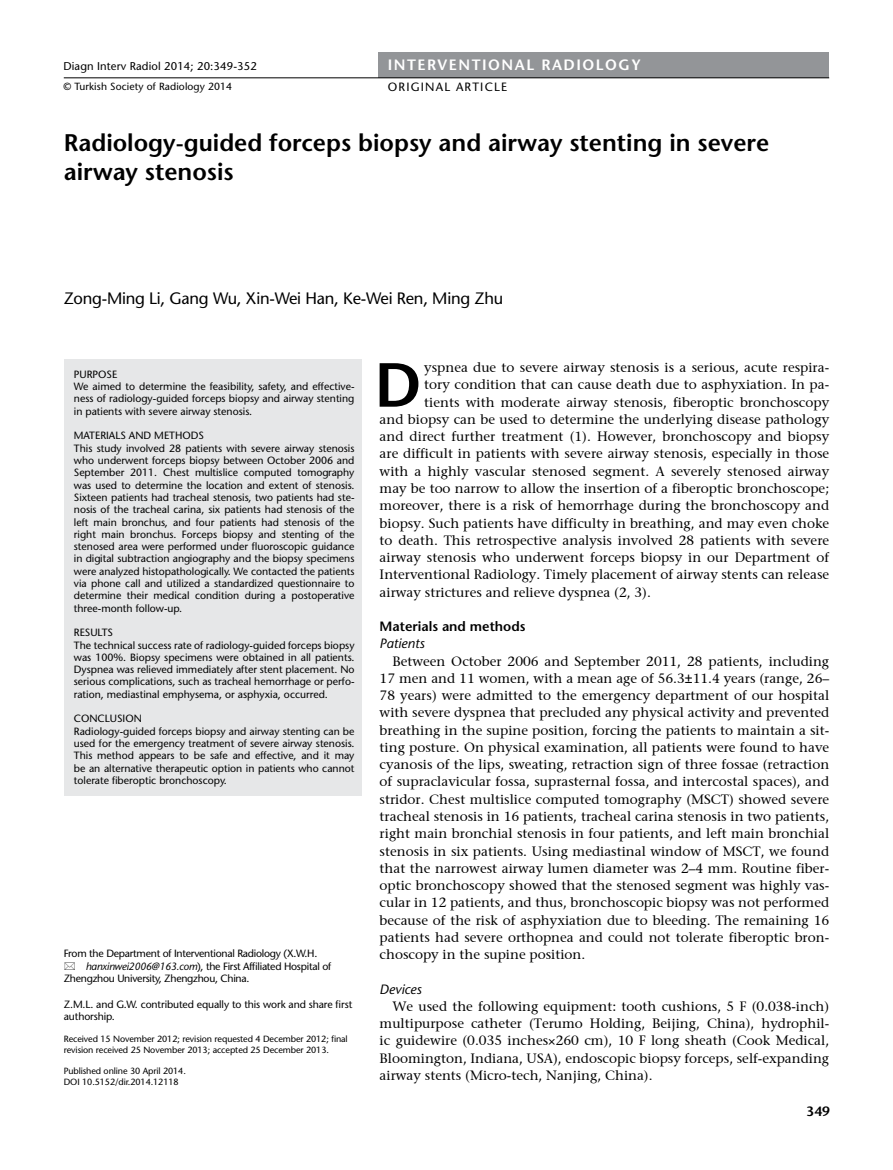
<style>
.page{position:relative;width:893px;height:1170px;background:#fff}
.page>*{position:absolute;margin:0;border:0;box-sizing:border-box;transform-origin:0 0}
.t1{font:600 62.1px "Stone Sans Std";color:#000}
.t2{font:600 24px/28.8px "Stone Sans Std";color:#000}
.t3{font:16.5px "Stone Sans Normal Tr";letter-spacing:-.015em;color:#000}
.t4{font:600 15px "Stone Sans Std";letter-spacing:.1em;color:#fff}
.t5{font:13.5px/17.2px "Stone Serif";color:#000;text-align:justify}
.t6{font:600 13.5px "Stone Sans Std";color:#000}
.t7{font:13.5px "Stone Sans Italic Tr";color:#000}
.t8{font:12px "Stone Sans Normal Tr";letter-spacing:.1em;color:#000}
.t9{font:11.25px "Stone Sans Normal Tr";letter-spacing:.01em;color:#000}
.t10{font:10.5px/12.3px "Stone Sans Normal Tr";color:#000}
.t11{font:10.5px "Stone Sans Normal Tr";letter-spacing:-.025em;color:#000}
.t12{font:10.35px "Stone Sans Normal Tr";letter-spacing:.01em;color:#000}
.t13{font:9px/10.8px "Stone Sans Normal Tr";letter-spacing:-.01em;color:#000}
.s1{font-family:"Stone Sans Italic Tr"}
.s2{font-family:"Stone Sans Std";font-weight:600}
</style>
<div class="page">
<div style="left:378px;top:52px;width:451px;height:26px;background:#939598"></div>
<hr style="left:64px;top:78px;width:765px;height:1px;background:#000">
<div style="left:64px;top:358px;width:297px;height:437px;background:#e6e7e8"></div>
<p class="t9" style="left:63px;top:59px;width:195px">Diagn Interv Radiol 2014; 20:349-352</p>
<p class="t12" style="left:63px;top:80px;width:170px">© Turkish Society of Radiology 2014</p>
<p class="t4" style="left:388px;top:56px;width:255px">INTERVENTIONAL RADIOLOGY</p>
<p class="t8" style="left:388px;top:79px;width:121px">ORIGINAL ARTICLE</p>
<h2 class="t2" style="left:64px;top:128px;width:707px">Radiology-guided forceps biopsy and airway stenting in severe airway stenosis</h2>
<p class="t3" style="left:64px;top:288px;width:441px">Zong-Ming Li, Gang Wu, Xin-Wei Han, Ke-Wei Ren, Ming Zhu</p>
<p class="t10" style="left:74px;top:368px;width:282px">PURPOSE<br>We aimed to determine the feasibility, safety, and effective&shy;ness of radiology-guided forceps biopsy and airway stenting in patients with severe airway stenosis.</p>
<p class="t10" style="left:74px;top:429px;width:282px">MATERIALS AND METHODS<br>This study involved 28 patients with severe airway stenosis who underwent forceps biopsy between October 2006 and September 2011. Chest multislice computed tomography was used to determine the location and extent of stenosis.<br>Sixteen patients had tracheal stenosis, two patients had ste&shy;nosis of the tracheal carina, six patients had stenosis of the left main bronchus, and four patients had stenosis of the right main bronchus. Forceps biopsy and stenting of the stenosed area were performed under fluoroscopic guidance in digital subtraction angiography and the biopsy specimens were analyzed histopathologically. We contacted the patients via phone call and utilized a standardized questionnaire to determine their medical condition during a postoperative three-month follow-up.</p>
<p class="t10" style="left:74px;top:626px;width:282px">RESULTS<br>The technical success rate of radiology-guided forceps biopsy was 100%. Biopsy specimens were obtained in all patients.<br>Dyspnea was relieved immediately after stent placement. No serious complications, such as tracheal hemorrhage or perfo&shy;ration, mediastinal emphysema, or asphyxia, occurred.</p>
<p class="t10" style="left:74px;top:712px;width:282px">CONCLUSION<br>Radiology-guided forceps biopsy and airway stenting can be used for the emergency treatment of severe airway stenosis.<br>This method appears to be safe and effective, and it may be an alternative therapeutic option in patients who cannot tolerate fiberoptic bronchoscopy.</p>
<p class="t11" style="left:64px;top:947px;width:255px">From the Department of Interventional Radiology (X.W.H.</p>
<p class="t11" style="left:86px;top:959px;width:247px"><span class="s1">hanxinwei2006@163.com</span>), the First Affiliated Hospital of</p>
<p class="t11" style="left:64px;top:972px;width:187px">Zhengzhou University, Zhengzhou, China.</p>
<p class="t10" style="left:64px;top:997px;width:290px">Z.M.L. and G.W. contributed equally to this work and share first authorship.</p>
<p class="t13" style="left:64px;top:1033px;width:285px">Received 15 November 2012; revision requested 4 December 2012; final revision received 25 November 2013; accepted 25 December 2013.</p>
<p class="t13" style="left:64px;top:1065px;width:124px">Published online 30 April 2014.<br>DOI 10.5152/dir.2014.12118</p>
<h1 class="t1" style="left:374px;top:347px;width:48px">D</h1>
<p class="t5" style="left:424px;top:358px;width:406px">yspnea due to severe airway stenosis is a serious, acute respira-</p>
<p class="t5" style="left:424px;top:376px;width:406px">tory condition that can cause death due to asphyxiation. In pa-</p>
<p class="t5" style="left:424px;top:393px;width:406px">tients with moderate airway stenosis, fiberoptic bronchoscopy</p>
<p class="t5" style="left:380px;top:410px;width:451px">and biopsy can be used to determine the underlying disease pathology</p>
<p class="t5" style="left:380px;top:427px;width:451px">and direct further treatment (1). However, bronchoscopy and biopsy</p>
<p class="t5" style="left:380px;top:445px;width:451px">are difficult in patients with severe airway stenosis, especially in those</p>
<p class="t5" style="left:380px;top:462px;width:451px">with a highly vascular stenosed segment. A severely stenosed airway</p>
<p class="t5" style="left:380px;top:479px;width:451px">may be too narrow to allow the insertion of a fiberoptic bronchoscope;</p>
<p class="t5" style="left:380px;top:496px;width:451px">moreover, there is a risk of hemorrhage during the bronchoscopy and</p>
<p class="t5" style="left:380px;top:514px;width:451px">biopsy. Such patients have difficulty in breathing, and may even choke</p>
<p class="t5" style="left:380px;top:531px;width:451px">to death. This retrospective analysis involved 28 patients with severe</p>
<p class="t5" style="left:380px;top:548px;width:451px">airway stenosis who underwent forceps biopsy in our Department of</p>
<p class="t5" style="left:380px;top:565px;width:451px">Interventional Radiology. Timely placement of airway stents can release</p>
<p class="t5" style="left:380px;top:583px;width:273px">airway strictures and relieve dyspnea (2, 3).</p>
<p class="t6" style="left:380px;top:618px;width:148px">Materials and methods</p>
<p class="t7" style="left:380px;top:635px;width:47px">Patients</p>
<p class="t5" style="left:380px;top:652px;width:451px;text-indent:13px">Between October 2006 and September 2011, 28 patients, including 17 men and 11 women, with a mean age of 56.3<span class="s2">±</span>11.4 years (range, 26– 78 years) were admitted to the emergency department of our hospital with severe dyspnea that precluded any physical activity and prevented breathing in the supine position, forcing the patients to maintain a sit&shy;ting posture. On physical examination, all patients were found to have cyanosis of the lips, sweating, retraction sign of three fossae (retraction of supraclavicular fossa, suprasternal fossa, and intercostal spaces), and stridor. Chest multislice computed tomography (MSCT) showed severe tracheal stenosis in 16 patients, tracheal carina stenosis in two patients, right main bronchial stenosis in four patients, and left main bronchial stenosis in six patients. Using mediastinal window of MSCT, we found that the narrowest airway lumen diameter was 2–4 mm. Routine fiber&shy;optic bronchoscopy showed that the stenosed segment was highly vas&shy;cular in 12 patients, and thus, bronchoscopic biopsy was not performed because of the risk of asphyxiation due to bleeding. The remaining 16 patients had severe orthopnea and could not tolerate fiberoptic bron&shy;choscopy in the supine position.</p>
<p class="t7" style="left:380px;top:980px;width:44px">Devices</p>
<p class="t5" style="left:380px;top:997px;width:451px;text-indent:13px">We used the following equipment: tooth cushions, 5 F (0.038-inch) multipurpose catheter (Terumo Holding, Beijing, China), hydrophil&shy;ic guidewire (0.035 inches 260 cm), 10 F long sheath (Cook Medical, Bloomington, Indiana, USA), endoscopic biopsy forceps, self-expanding airway stents (Micro-tech, Nanjing, China).</p>
<p class="t6" style="left:807px;top:1103px;width:25px">349</p>
</div>
